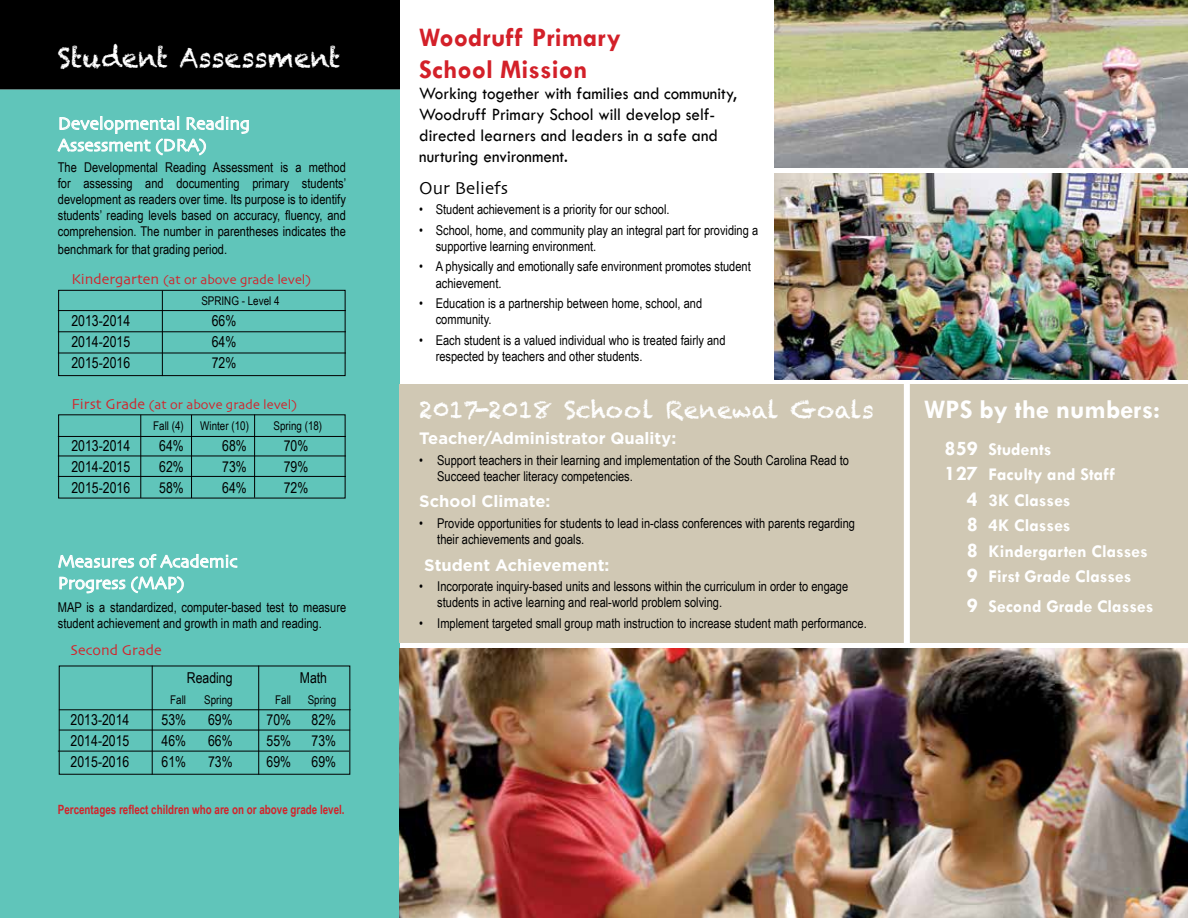
<style>
.page{position:relative;width:1188px;height:918px;background:#fff}
.page>*{position:absolute;margin:0;border:0;box-sizing:border-box;transform-origin:0 0}
.t1{font:700 27px/32.4px "Tw Cen";color:#d32029}
.t2{font:27px "Chalkduster";color:#fff;scale:.96 1}
.t3{font:700 27px "Tw Cen";color:#fff}
.t4{font:24px "Chalkduster";color:#fff}
.t5{font:18px/21px "Tw Cen";color:#000;scale:.95 1}
.t6{font:700 18px "Tw Cen";color:#fff}
.t7{font:18px/21.6px "Skia";color:#fff}
.t8{font:18px "Skia";color:#000}
.t9{font:700 16.5px "Gotham";color:#fff}
.t10{font:15px "Arial Narrow";color:#000}
.t11{font:15px "Skia";color:#d2232a}
.t12{font:13.5px/16.2px "Arial Narrow";color:#000}
.t13{font:13.5px "Skia";color:#d2232a}
.t14{font:700 12.75px "Arial Narrow";color:#d2232a;scale:.94 1}
.t15{font:12px "Arial Narrow";color:#000}
.s1{font-size:15px}
.s2{font-size:21px}
</style>
<div class="page">
<div style="left:0;top:89px;width:400px;height:829px;background:#60c5ba"></div>
<div style="left:0;top:0;width:400px;height:89px;background:#000"></div>
<div style="left:400px;top:384px;width:788px;height:258px;background:#d0c8b4"></div>
<svg style="left:57px;top:116px;width:192px;height:47px;background:#7dcfc6"></svg>
<div style="left:58px;top:290px;width:288px;height:86px;border:1px solid #000"></div>
<hr style="left:58px;top:310px;width:288px;height:1px;background:#000">
<hr style="left:58px;top:331px;width:288px;height:1px;background:#000">
<hr style="left:58px;top:353px;width:288px;height:1px;background:#000">
<hr style="left:162px;top:291px;width:1px;height:85px;background:#000">
<hr style="left:58px;top:456px;width:288px;height:1px;background:#000">
<hr style="left:58px;top:476px;width:288px;height:1px;background:#000">
<hr style="left:254px;top:414px;width:1px;height:84px;background:#000">
<hr style="left:191px;top:415px;width:1px;height:83px;background:#000">
<hr style="left:140px;top:415px;width:1px;height:83px;background:#000">
<svg style="left:58px;top:540px;width:180px;height:60px;background:#75ccc3"></svg>
<div style="left:59px;top:666px;width:291px;height:109px;border:1px solid #000"></div>
<hr style="left:59px;top:709px;width:292px;height:1px;background:#000">
<hr style="left:59px;top:730px;width:291px;height:1px;background:#000">
<hr style="left:58px;top:751px;width:291px;height:1px;background:#000">
<hr style="left:258px;top:666px;width:1px;height:109px;background:#000">
<hr style="left:152px;top:666px;width:1px;height:109px;background:#000">
<hr style="left:58px;top:436px;width:288px;height:1px;background:#000">
<div style="left:904px;top:379px;width:6px;height:539px;background:#fff"></div>
<img style="left:774px;top:173px;width:414px;height:206px">
<img style="left:774px;top:0;width:414px;height:167px">
<img style="left:400px;top:648px;width:788px;height:270px">
<h1 class="t2" style="left:58px;top:42px;width:296px">Student Assessment</h1>
<h3 class="t7" style="left:58px;top:114px;width:194px">Developmental Reading<br>Assessment (DRA)</h3>
<p class="t12" style="left:58px;top:158px;width:290px;text-align:justify">The Developmental Reading Assessment is a method for assessing and documenting primary students’ development as readers over time. Its purpose is to identify students’ reading levels based on accuracy, fluency, and comprehension. The number in parentheses indicates the</p>
<p class="t12" style="left:58px;top:241px;width:171px">benchmark for that grading period.</p>
<p class="t13" style="left:71px;top:271px;width:241px"><span class="s1">Kindergarten</span> (at or above grade level)</p>
<p class="t15" style="left:201px;top:291px;width:80px">SPRING - Level 4</p>
<p class="t10" style="left:71px;top:309px;width:60px">2013-2014</p>
<p class="t10" style="left:212px;top:309px;width:26px">66%</p>
<p class="t10" style="left:71px;top:330px;width:60px">2014-2015</p>
<p class="t10" style="left:212px;top:330px;width:26px">64%</p>
<p class="t10" style="left:71px;top:351px;width:60px">2015-2016</p>
<p class="t10" style="left:212px;top:351px;width:26px">72%</p>
<p class="t13" style="left:71px;top:396px;width:227px"><span class="s1">First Grade</span> (at or above grade level)</p>
<p class="t15" style="left:153px;top:417px;width:32px">Fall (4)</p>
<p class="t15" style="left:200px;top:417px;width:50px">Winter (10)</p>
<p class="t15" style="left:274px;top:417px;width:50px">Spring (18)</p>
<p class="t10" style="left:71px;top:434px;width:60px">2013-2014</p>
<p class="t10" style="left:159px;top:434px;width:26px">64%</p>
<p class="t10" style="left:222px;top:434px;width:26px">68%</p>
<p class="t10" style="left:284px;top:434px;width:26px">70%</p>
<p class="t10" style="left:71px;top:455px;width:60px">2014-2015</p>
<p class="t10" style="left:159px;top:455px;width:26px">62%</p>
<p class="t10" style="left:222px;top:455px;width:26px">73%</p>
<p class="t10" style="left:284px;top:455px;width:26px">79%</p>
<p class="t10" style="left:71px;top:476px;width:60px">2015-2016</p>
<p class="t10" style="left:159px;top:476px;width:26px">58%</p>
<p class="t10" style="left:222px;top:476px;width:26px">64%</p>
<p class="t10" style="left:284px;top:476px;width:26px">72%</p>
<h3 class="t7" style="left:58px;top:552px;width:181px">Measures of Academic<br>Progress (MAP)</h3>
<p class="t12" style="left:58px;top:598px;width:290px">MAP is a standardized, computer-based test to measure student achievement and growth in math and reading.</p>
<p class="t11" style="left:71px;top:642px;width:93px">Second Grade</p>
<p class="t10" style="left:187px;top:667px;width:47px">Reading</p>
<p class="t10" style="left:300px;top:667px;width:29px">Math</p>
<p class="t15" style="left:170px;top:691px;width:17px">Fall</p>
<p class="t15" style="left:204px;top:691px;width:30px">Spring</p>
<p class="t15" style="left:275px;top:691px;width:17px">Fall</p>
<p class="t15" style="left:308px;top:691px;width:30px">Spring</p>
<p class="t10" style="left:71px;top:709px;width:60px">2013-2014</p>
<p class="t10" style="left:162px;top:709px;width:26px">53%</p>
<p class="t10" style="left:208px;top:709px;width:26px">69%</p>
<p class="t10" style="left:267px;top:709px;width:26px">70%</p>
<p class="t10" style="left:312px;top:709px;width:26px">82%</p>
<p class="t10" style="left:71px;top:730px;width:60px">2014-2015</p>
<p class="t10" style="left:162px;top:730px;width:26px">46%</p>
<p class="t10" style="left:208px;top:730px;width:26px">66%</p>
<p class="t10" style="left:267px;top:730px;width:26px">55%</p>
<p class="t10" style="left:312px;top:730px;width:26px">73%</p>
<p class="t10" style="left:71px;top:751px;width:60px">2015-2016</p>
<p class="t10" style="left:162px;top:751px;width:26px">61%</p>
<p class="t10" style="left:208px;top:751px;width:26px">73%</p>
<p class="t10" style="left:267px;top:751px;width:26px">69%</p>
<p class="t10" style="left:312px;top:751px;width:26px">69%</p>
<p class="t14" style="left:58px;top:799px;width:307px">Percentages reflect children who are on or above grade level.</p>
<h1 class="t1" style="left:419px;top:20px;width:203px">Woodruff Primary<br>School Mission</h1>
<h3 class="t5" style="left:419px;top:83px;width:336px">Working together with families and community, Woodruff Primary School will develop self&shy;directed learners and leaders in a safe and nurturing environment.</h3>
<h3 class="t8" style="left:419px;top:177px;width:90px">Our Beliefs</h3>
<p class="t12" style="left:419px;top:201px;width:252px">• Student achievement is a priority for our school.</p>
<p class="t12" style="left:436px;top:221px;width:324px;text-indent:-16px">• School, home, and community play an integral part for providing a supportive learning environment.</p>
<p class="t12" style="left:436px;top:258px;width:317px;text-indent:-16px">• A physically and emotionally safe environment promotes student achievement.</p>
<p class="t12" style="left:436px;top:295px;width:268px;text-indent:-16px">• Education is a partnership between home, school, and community.</p>
<p class="t12" style="left:436px;top:331px;width:291px;text-indent:-16px">• Each student is a valued individual who is treated fairly and respected by teachers and other students.</p>
<h2 class="t4" style="left:419px;top:395px;width:456px">2017-2018 School Renewal Goals</h2>
<p class="t9" style="left:419px;top:427px;width:258px">Teacher/Administrator Quality:</p>
<p class="t12" style="left:437px;top:451px;width:413px;text-indent:-18px">• Support teachers in their learning and implementation of the South Carolina Read to<br>Succeed teacher literacy competencies.</p>
<p class="t9" style="left:419px;top:491px;width:133px">School Climate:</p>
<p class="t12" style="left:437px;top:515px;width:419px;text-indent:-18px">• Provide opportunities for students to lead in-class conferences with parents regarding their achievements and goals.</p>
<p class="t9" style="left:424px;top:554px;width:187px">Student Achievement:</p>
<p class="t12" style="left:437px;top:578px;width:413px;text-indent:-18px">• Incorporate inquiry-based units and lessons within the curriculum in order to engage students in active learning and real-world problem solving.</p>
<p class="t12" style="left:419px;top:615px;width:449px">• Implement targeted small group math instruction to increase student math performance.</p>
<h1 class="t3" style="left:924px;top:393px;width:238px">WPS by the numbers:</h1>
<h3 class="t6" style="left:945px;top:438px;width:108px"><span class="s2">859</span> Students</h3>
<h3 class="t6" style="left:945px;top:464px;width:172px"><span class="s2">127</span> Faculty and Staff</h3>
<h3 class="t6" style="left:967px;top:489px;width:105px"><span class="s2">4</span> 3K Classes</h3>
<h3 class="t6" style="left:967px;top:515px;width:105px"><span class="s2">8</span> 4K Classes</h3>
<h3 class="t6" style="left:967px;top:540px;width:183px"><span class="s2">8</span> Kindergarten Classes</h3>
<h3 class="t6" style="left:967px;top:566px;width:166px"><span class="s2">9</span> First Grade Classes</h3>
<h3 class="t6" style="left:967px;top:596px;width:188px"><span class="s2">9</span> Second Grade Classes</h3>
</div>
